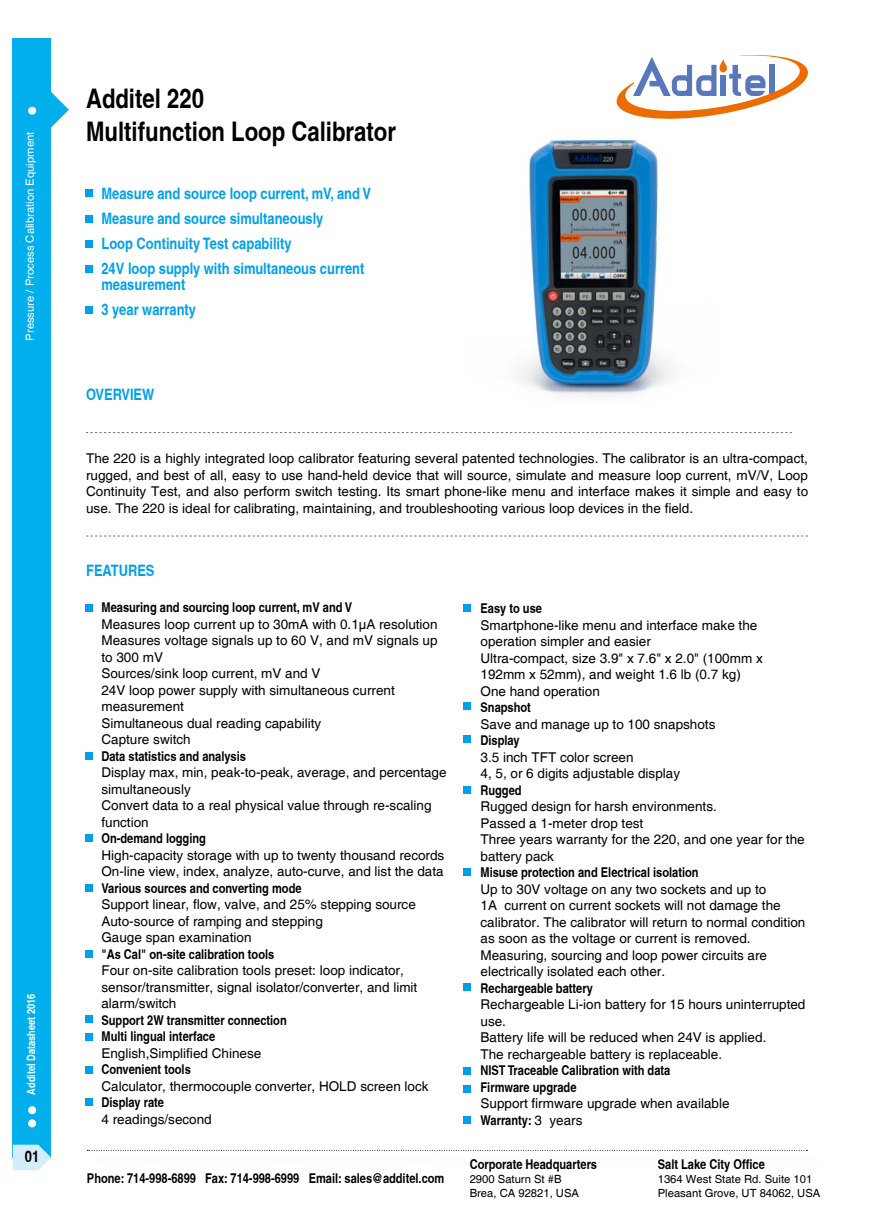
<style>
.page{position:relative;width:893px;height:1212px;background:#fff}
.page>*{position:absolute;margin:0;border:0;box-sizing:border-box;transform-origin:0 0}
.t1{font:700 condensed 27px "Helvetica";color:#000}
.t2{font:700 condensed 15.75px/25px "Helvetica";color:#00a0e9}
.t3{font:700 condensed 15.75px "Helvetica";color:#000}
.t4{font:13.5px/16.5px "Helvetica";color:#000}
.t5{font:700 condensed 13.5px/16.5px "Helvetica";color:#000}
.t6{font:11.25px/13.5px "Helvetica";color:#000}
.t7{font:11.25px "Helvetica";color:#fff}
.t8{font:700 condensed 11.25px "Helvetica";color:#fff}
.s1{font-weight:700;font-stretch:condensed}
</style>
<div class="page">
<div style="left:13px;top:38px;width:38px;height:1119px;background:#00afec"></div>
<svg style="left:51px;top:92px;width:18px;height:36px"></svg>
<svg style="left:616px;top:55px;width:192px;height:64px"></svg>
<div style="left:28px;top:107px;width:8px;height:8px;background:#fff;border-radius:50%"></div>
<div style="left:28px;top:1119px;width:8px;height:8px;background:#fff;border-radius:50%"></div>
<div style="left:28px;top:1106px;width:8px;height:8px;background:#fff;border-radius:50%"></div>
<svg style="left:13px;top:1145px;width:38px;height:25px"></svg>
<svg style="left:87px;top:1150px;width:720px;height:1px"></svg>
<svg style="left:86px;top:432px;width:706px;height:1px"></svg>
<div style="left:463px;top:703px;width:7px;height:7px;background:#00a0e9"></div>
<div style="left:463px;top:604px;width:7px;height:7px;background:#00a0e9"></div>
<div style="left:85px;top:604px;width:7px;height:7px;background:#00a0e9"></div>
<div style="left:463px;top:736px;width:7px;height:7px;background:#00a0e9"></div>
<div style="left:463px;top:786px;width:7px;height:7px;background:#00a0e9"></div>
<div style="left:463px;top:868px;width:7px;height:8px;background:#00a0e9"></div>
<div style="left:463px;top:984px;width:7px;height:7px;background:#00a0e9"></div>
<div style="left:463px;top:1067px;width:7px;height:7px;background:#00a0e9"></div>
<div style="left:463px;top:1085px;width:7px;height:8px;background:#00a0e9"></div>
<div style="left:463px;top:1116px;width:7px;height:8px;background:#00a0e9"></div>
<div style="left:85px;top:752px;width:7px;height:8px;background:#00a0e9"></div>
<div style="left:85px;top:835px;width:7px;height:7px;background:#00a0e9"></div>
<div style="left:85px;top:884px;width:7px;height:7px;background:#00a0e9"></div>
<div style="left:85px;top:951px;width:7px;height:7px;background:#00a0e9"></div>
<div style="left:85px;top:1015px;width:7px;height:8px;background:#00a0e9"></div>
<div style="left:85px;top:1033px;width:7px;height:7px;background:#00a0e9"></div>
<div style="left:85px;top:1066px;width:7px;height:7px;background:#00a0e9"></div>
<div style="left:85px;top:1098px;width:7px;height:7px;background:#00a0e9"></div>
<svg style="left:86px;top:536px;width:722px;height:1px"></svg>
<div style="left:85px;top:189px;width:7px;height:7px;background:#00a0e9"></div>
<div style="left:85px;top:215px;width:7px;height:7px;background:#00a0e9"></div>
<div style="left:85px;top:240px;width:7px;height:7px;background:#00a0e9"></div>
<div style="left:85px;top:265px;width:7px;height:7px;background:#00a0e9"></div>
<div style="left:85px;top:307px;width:7px;height:7px;background:#00a0e9"></div>
<img style="left:518px;top:138px;width:155px;height:258px">
<h1 class="t1" style="left:86px;top:82px;width:119px">Additel 220</h1>
<p class="t7" style="left:23px;top:341px;width:210px;rotate:-90deg">Pressure / Process Calibration Equipment</p>
<h1 class="t1" style="left:86px;top:115px;width:311px">Multifunction Loop Calibrator</h1>
<p class="t2" style="left:101px;top:180px;width:271px">Measure and source loop current, mV, and V Measure and source simultaneously<br>Loop Continuity Test capability<br>24V loop supply with simultaneous current</p>
<p class="t2" style="left:101px;top:272px;width:96px">measurement<br>3 year warranty</p>
<p class="t2" style="left:86px;top:382px;width:70px">OVERVIEW</p>
<p class="t4" style="left:86px;top:451px;width:724px;text-align:justify">The 220 is a highly integrated loop calibrator featuring several patented technologies. The calibrator is an ultra-compact, rugged, and best of all, easy to use hand-held device that will source, simulate and measure loop current, mV/V, Loop Continuity Test, and also perform switch testing. Its smart phone-like menu and interface makes it simple and easy to use. The 220 is ideal for calibrating, maintaining, and troubleshooting various loop devices in the field.</p>
<p class="t8" style="left:24px;top:1095px;width:102px;rotate:-90deg">Additel Datasheet 2016</p>
<p class="t3" style="left:25px;top:1147px;width:16px">01</p>
<p class="t2" style="left:86px;top:557px;width:70px">FEATURES</p>
<p class="t5" style="left:101px;top:599px;width:252px">Measuring and sourcing loop current, mV and V</p>
<p class="t4" style="left:101px;top:616px;width:338px">Measures loop current up to 30mA with 0.1µA resolution Measures voltage signals up to 60 V, and mV signals up to 300 mV<br>Sources/sink loop current, mV and V<br>24V loop power supply with simultaneous current measurement<br>Simultaneous dual reading capability<br>Capture switch</p>
<p class="t5" style="left:101px;top:748px;width:146px">Data statistics and analysis</p>
<p class="t4" style="left:101px;top:765px;width:347px">Display max, min, peak-to-peak, average, and percentage simultaneously<br>Convert data to a real physical value through re-scaling function</p>
<p class="t5" style="left:101px;top:830px;width:106px">On-demand logging</p>
<p class="t4" style="left:101px;top:847px;width:344px">High-capacity storage with up to twenty thousand records<br>On-line view, index, analyze, auto-curve, and list the data</p>
<p class="t5" style="left:101px;top:880px;width:202px">Various sources and converting mode</p>
<p class="t4" style="left:101px;top:897px;width:316px">Support linear, flow, valve, and 25% stepping source<br>Auto-source of ramping and stepping<br>Gauge span examination</p>
<p class="t5" style="left:101px;top:946px;width:174px">"As Cal" on-site calibration tools</p>
<p class="t4" style="left:101px;top:963px;width:317px">Four on-site calibration tools preset: loop indicator, sensor/transmitter, signal isolator/converter, and limit alarm/switch</p>
<p class="t5" style="left:101px;top:1012px;width:187px">Support 2W transmitter connection<br>Multi lingual interface</p>
<p class="t4" style="left:101px;top:1045px;width:161px">English,Simplified Chinese</p>
<p class="t5" style="left:101px;top:1061px;width:91px">Convenient tools</p>
<p class="t4" style="left:101px;top:1078px;width:329px">Calculator, thermocouple converter, HOLD screen lock</p>
<p class="t5" style="left:101px;top:1094px;width:64px">Display rate</p>
<p class="t4" style="left:101px;top:1111px;width:112px">4 readings/second</p>
<p class="t5" style="left:87px;top:1169px;width:359px">Phone: 714-998-6899 Fax: 714-998-6999 Email: sales@additel.com</p>
<p class="t5" style="left:480px;top:600px;width:63px">Easy to use</p>
<p class="t4" style="left:480px;top:617px;width:284px">Smartphone-like menu and interface make the operation simpler and easier<br>Ultra-compact, size 3.9" x 7.6" x 2.0" (100mm x 192mm x 52mm), and weight 1.6 lb (0.7 kg)<br>One hand operation</p>
<p class="t5" style="left:480px;top:699px;width:52px">Snapshot</p>
<p class="t4" style="left:480px;top:716px;width:236px">Save and manage up to 100 snapshots</p>
<p class="t5" style="left:480px;top:732px;width:41px">Display</p>
<p class="t4" style="left:480px;top:749px;width:201px">3.5 inch TFT color screen<br>4, 5, or 6 digits adjustable display</p>
<p class="t5" style="left:480px;top:782px;width:43px">Rugged</p>
<p class="t4" style="left:480px;top:799px;width:326px">Rugged design for harsh environments.<br>Passed a 1-meter drop test<br>Three years warranty for the 220, and one year for the battery pack</p>
<p class="t5" style="left:480px;top:864px;width:220px">Misuse protection and Electrical isolation</p>
<p class="t4" style="left:480px;top:881px;width:326px">Up to 30V voltage on any two sockets and up to<br>1A current on current sockets will not damage the calibrator. The calibrator will return to normal condition as soon as the voltage or current is removed.<br>Measuring, sourcing and loop power circuits are electrically isolated each other.</p>
<p class="t5" style="left:480px;top:980px;width:114px">Rechargeable battery</p>
<p class="t4" style="left:480px;top:997px;width:326px">Rechargeable Li-ion battery for 15 hours uninterrupted use.<br>Battery life will be reduced when 24V is applied.<br>The rechargeable battery is replaceable.</p>
<p class="t5" style="left:480px;top:1062px;width:191px">NIST Traceable Calibration with data<br>Firmware upgrade</p>
<p class="t4" style="left:480px;top:1096px;width:251px">Support firmware upgrade when available<br><span class="s1">Warranty:</span> 3 years</p>
<p class="t5" style="left:470px;top:1156px;width:129px">Corporate Headquarters</p>
<p class="t6" style="left:470px;top:1173px;width:111px">2900 Saturn St #B<br>Brea, CA 92821, USA</p>
<p class="t5" style="left:658px;top:1156px;width:109px">Salt Lake City Office</p>
<p class="t6" style="left:658px;top:1173px;width:164px">1364 West State Rd. Suite 101<br>Pleasant Grove, UT 84062, USA</p>
</div>
